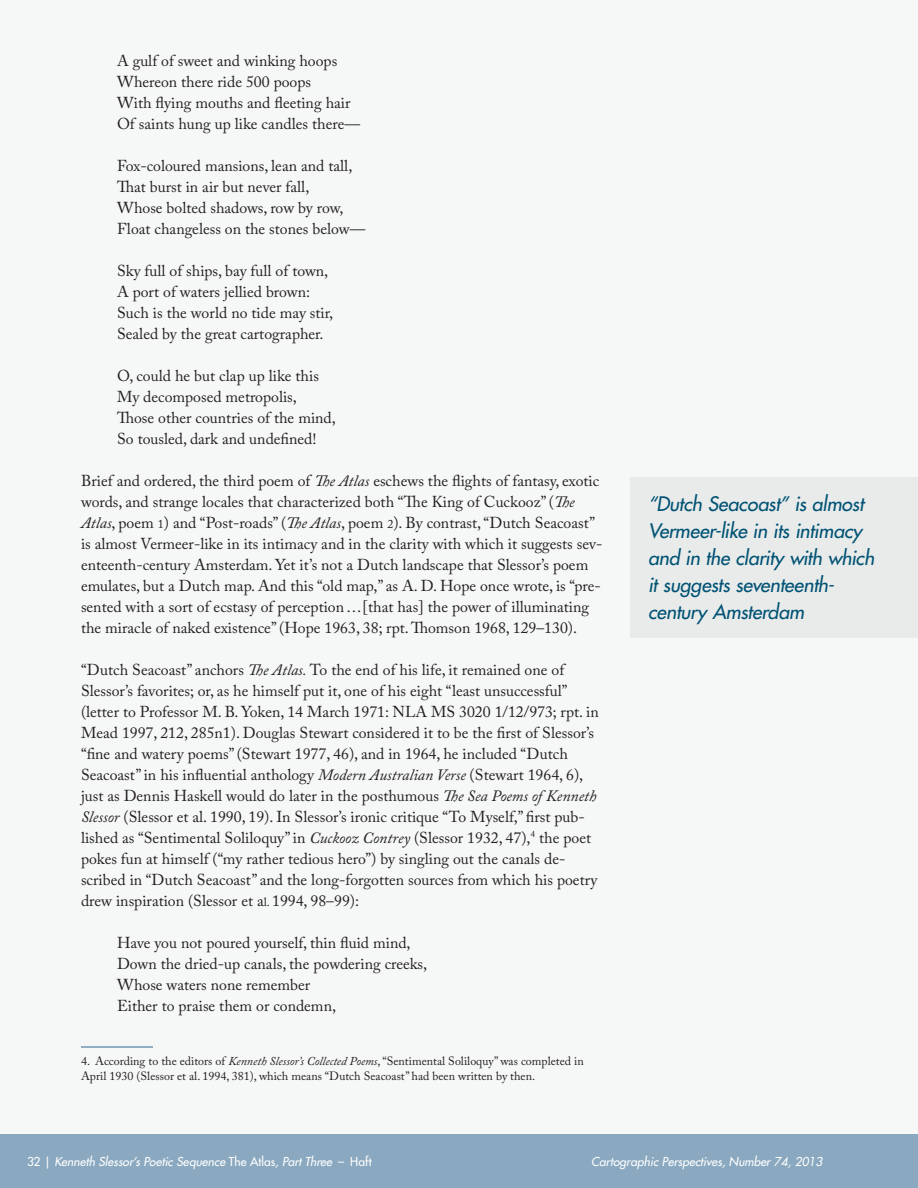
<style>
.page{position:relative;width:918px;height:1188px;background:#fff}
.page>*{position:absolute;margin:0;border:0;box-sizing:border-box;transform-origin:0 0}
.Pull_Quote{font:italic 500 19.5px/27px "Futura Std";letter-spacing:-.01em;color:#015274}
.Body_Text{font:15.75px/21px "Adobe Caslon Pro";color:#231f20}
.Poem_Indent{font:15.75px/21px "Adobe Caslon Pro";color:#231f20}
.Footnotes{font:12px/15px "Adobe Caslon Pro";color:#231f20}
.t1{font:italic 500 12px "Futura Std";color:#fff}
.s1{font-style:italic}
.s2{font-size:12px}
.s3{font-style:normal}
</style>
<div class="page">
<div style="left:0;top:1134px;width:918px;height:54px;background:#8aa9c0"></div>
<div style="left:0;top:0;width:918px;height:1134px;background:#f6f7f7"></div>
<hr style="left:81px;top:1046px;width:72px;height:2px;background:#7297b2">
<div style="left:630px;top:477px;width:288px;height:160px;background:#e8ebea"></div>
<p class="Poem_Indent" style="left:117px;top:50px;width:245px">A gulf of sweet and winking hoops Whereon there ride 500 poops<br>With flying mouths and fleeting hair Of saints hung up like candles there—</p>
<p class="Poem_Indent" style="left:117px;top:155px;width:250px">Fox-coloured mansions, lean and tall, That burst in air but never fall,<br>Whose bolted shadows, row by row, Float changeless on the stones below—</p>
<p class="Poem_Indent" style="left:117px;top:260px;width:218px">Sky full of ships, bay full of town, A port of waters jellied brown:<br>Such is the world no tide may stir, Sealed by the great cartographer.</p>
<p class="Poem_Indent" style="left:117px;top:365px;width:220px">O, could he but clap up like this<br>My decomposed metropolis,<br>Those other countries of the mind,<br>So tousled, dark and undefined!</p>
<p class="Body_Text" style="left:81px;top:470px;width:523px">Brief and ordered, the third poem of <span class="s1">The Atlas</span> eschews the flights of fantasy, exotic words, and strange locales that characterized both “The King of Cuckooz” (<span class="s1">The Atlas</span>, poem <span class="s2">1</span>) and “Post-roads” (<span class="s1">The Atlas</span>, poem <span class="s2">2</span>). By contrast, “Dutch Seacoast” is almost Vermeer-like in its intimacy and in the clarity with which it suggests sev&shy;enteenth-century Amsterdam. Yet it’s not a Dutch landscape that Slessor’s poem emulates, but a Dutch map. And this “old map,” as A. D. Hope once wrote, is “pre&shy;sented with a sort of ecstasy of perception…[that has] the power of illuminating the miracle of naked existence” (Hope 1963, 38; rpt. Thomson 1968, 129–130).</p>
<p class="Body_Text" style="left:81px;top:659px;width:519px">“Dutch Seacoast” anchors <span class="s1">The Atlas.</span> To the end of his life, it remained one of Slessor’s favorites; or, as he himself put it, one of his eight “least unsuccessful” (letter to Professor M. B. Yoken, 14 March 1971: NLA MS 3020 1/12/973; rpt. in Mead 1997, 212, 285n1). Douglas Stewart considered it to be the first of Slessor’s “fine and watery poems” (Stewart 1977, 46), and in 1964, he included “Dutch Seacoast” in his influential anthology <span class="s1">Modern Australian Verse</span> (Stewart 1964, 6), just as Dennis Haskell would do later in the posthumous <span class="s1">The Sea Poems of Kenneth Slessor</span> (Slessor et al. 1990, 19). In Slessor’s ironic critique “To Myself,” first pub&shy;lished as “Sentimental Soliloquy” in <span class="s1">Cuckooz Contrey</span> (Slessor 1932, 47),<sup>4</sup> the poet pokes fun at himself (“my rather tedious hero”) by singling out the canals de&shy;scribed in “Dutch Seacoast” and the long-forgotten sources from which his poetry drew inspiration (Slessor et a<span class="s2">l.</span> 1994, 98–99):</p>
<p class="Poem_Indent" style="left:117px;top:932px;width:312px">Have you not poured yourself, thin fluid mind, Down the dried-up canals, the powdering creeks, Whose waters none remember<br>Either to praise them or condemn,</p>
<p class="Footnotes" style="left:81px;top:1053px;width:504px">4. According to the editors of <span class="s1">Kenneth Slessor’s Collected Poems</span>, “Sentimental Soliloquy” was completed in<br>April 1930 (Slessor et al. 1994, 381), which means “Dutch Seacoast” had been written by then.</p>
<p class="Pull_Quote" style="left:648px;top:491px;width:228px">“Dutch Seacoast” is almost<br>Vermeer-like in its intimacy and in the clarity with which it suggests seventeenth&shy;century Amsterdam</p>
<p class="t1" style="left:27px;top:1154px;width:346px"><span class="s3">32 |</span> Kenneth Slessor’s Poetic Sequence <span class="s3">The Atlas</span>, Part Three <span class="s3">– Haft</span></p>
<p class="t1" style="left:591px;top:1154px;width:233px">Cartographic Perspectives, Number 74, 2013</p>
</div>
